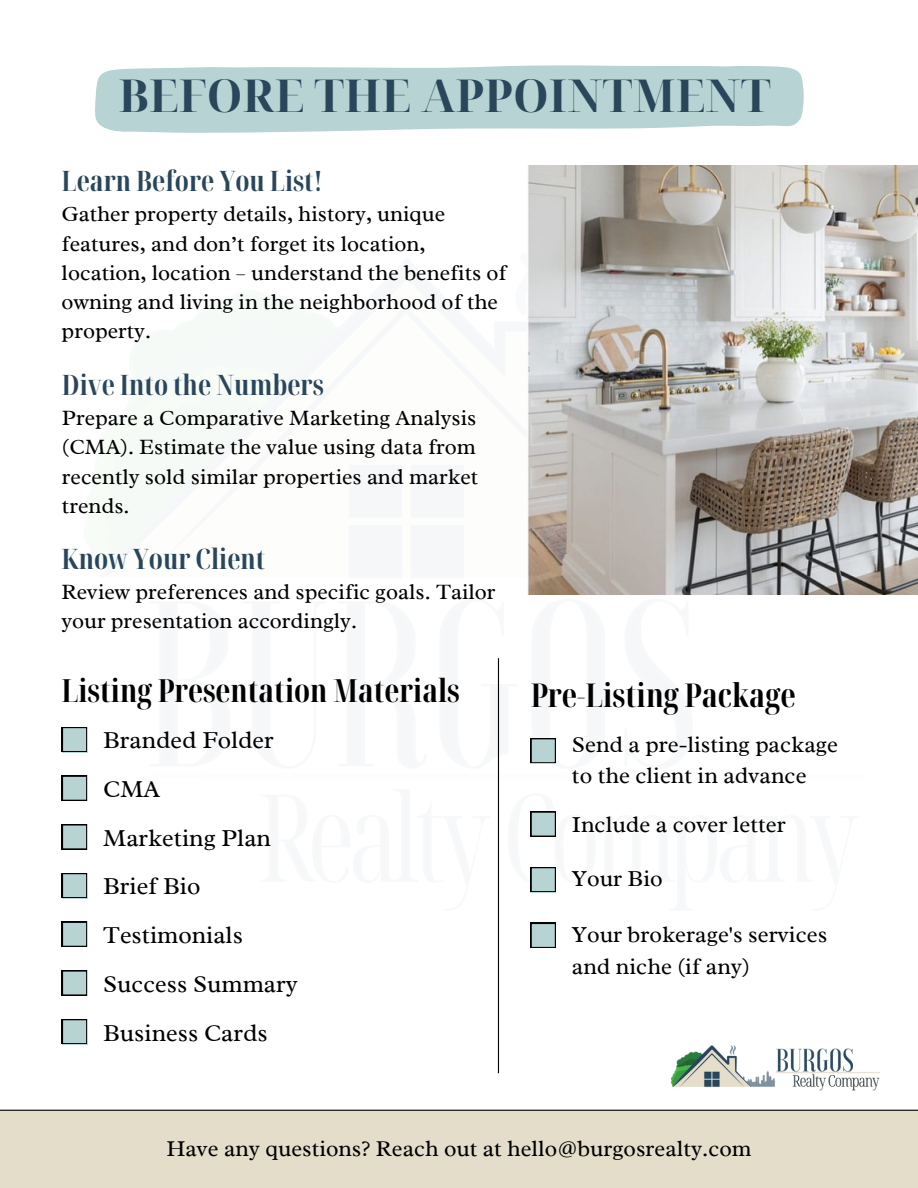
<style>
.page{position:relative;width:918px;height:1188px;background:#fff}
.page>*{position:absolute;margin:0;border:0;box-sizing:border-box;transform-origin:0 0}
.t1{font:700 45.45px "Noto Serif Display";color:#29465b}
.t2{font:700 extra-condensed 32.7px "Noto Serif Display";color:#000}
.t3{font:700 extra-condensed 31.95px "Noto Serif Display";color:#000}
.t4{font:700 extra-condensed 28.2px "Noto Serif Display";color:#29465b}
.t5{font:24.6px "Radley";color:#000}
.t6{font:23.25px/31.5px "Radley";color:#000}
.t7{font:22.95px "Radley";color:#000}
.t8{font:22.2px/29.2px "Radley";color:#000}
</style>
<div class="page">
<svg style="left:62px;top:727px;width:25px;height:25px"></svg>
<div style="left:0;top:1110px;width:918px;height:78px;background:#e4ddca"></div>
<hr style="left:0;top:1110px;width:918px;height:1px;background:#000">
<div style="left:62px;top:776px;width:25px;height:25px;background:#000"></div>
<svg style="left:63px;top:776px;width:24px;height:24px"></svg>
<div style="left:62px;top:824px;width:25px;height:26px;background:#000"></div>
<svg style="left:63px;top:825px;width:24px;height:24px"></svg>
<svg style="left:62px;top:873px;width:25px;height:25px"></svg>
<svg style="left:62px;top:922px;width:25px;height:25px"></svg>
<div style="left:62px;top:970px;width:25px;height:26px;background:#000"></div>
<svg style="left:63px;top:971px;width:24px;height:24px"></svg>
<svg style="left:62px;top:1019px;width:25px;height:25px"></svg>
<div style="left:531px;top:738px;width:25px;height:25px;background:#000"></div>
<svg style="left:531px;top:739px;width:24px;height:24px"></svg>
<div style="left:531px;top:812px;width:25px;height:25px;background:#000"></div>
<svg style="left:531px;top:812px;width:24px;height:24px"></svg>
<div style="left:531px;top:867px;width:25px;height:25px;background:#000"></div>
<svg style="left:531px;top:868px;width:24px;height:24px"></svg>
<div style="left:531px;top:923px;width:25px;height:25px;background:#000"></div>
<svg style="left:531px;top:924px;width:24px;height:23px"></svg>
<hr style="left:498px;top:658px;width:1px;height:415px;background:#000">
<img style="left:671px;top:1045px;width:208px;height:46px">
<svg style="left:95px;top:65px;width:709px;height:68px;background:#bdd6d6"></svg>
<img style="left:528px;top:165px;width:390px;height:429px">
<p class="t1" style="left:119px;top:64px;width:654px">BEFORE THE APPOINTMENT</p>
<p class="t4" style="left:62px;top:161px;width:262px">Learn Before You List!</p>
<p class="t8" style="left:62px;top:199px;width:447px">Gather property details, history, unique features, and don’t forget its location, location, location – understand the benefits of owning and living in the neighborhood of the property.</p>
<p class="t4" style="left:62px;top:365px;width:263px">Dive Into the Numbers</p>
<p class="t8" style="left:62px;top:403px;width:418px;text-align:justify">Prepare a Comparative Marketing Analysis (CMA). Estimate the value using data from recently sold similar properties and market trends.</p>
<p class="t4" style="left:61px;top:539px;width:206px">Know Your Client</p>
<p class="t8" style="left:61px;top:577px;width:436px">Review preferences and specific goals. Tailor your presentation accordingly.</p>
<p class="t3" style="left:61px;top:668px;width:400px">Listing Presentation Materials</p>
<p class="t5" style="left:103px;top:725px;width:172px">Branded Folder</p>
<p class="t5" style="left:103px;top:773px;width:58px">CMA</p>
<p class="t5" style="left:103px;top:822px;width:169px">Marketing Plan</p>
<p class="t5" style="left:103px;top:871px;width:99px">Brief Bio</p>
<p class="t5" style="left:103px;top:919px;width:141px">Testimonials</p>
<p class="t5" style="left:103px;top:968px;width:196px">Success Summary</p>
<p class="t5" style="left:103px;top:1017px;width:166px">Business Cards</p>
<p class="t2" style="left:531px;top:672px;width:267px">Pre-Listing Package</p>
<p class="t6" style="left:572px;top:728px;width:268px">Send a pre-listing package to the client in advance</p>
<p class="t6" style="left:572px;top:808px;width:215px">Include a cover letter</p>
<p class="t6" style="left:572px;top:863px;width:92px">Your Bio</p>
<p class="t6" style="left:572px;top:919px;width:257px">Your brokerage's services and niche (if any)</p>
<p class="t7" style="left:166px;top:1134px;width:586px">Have any questions? Reach out at hello@burgosrealty.com</p>
</div>
